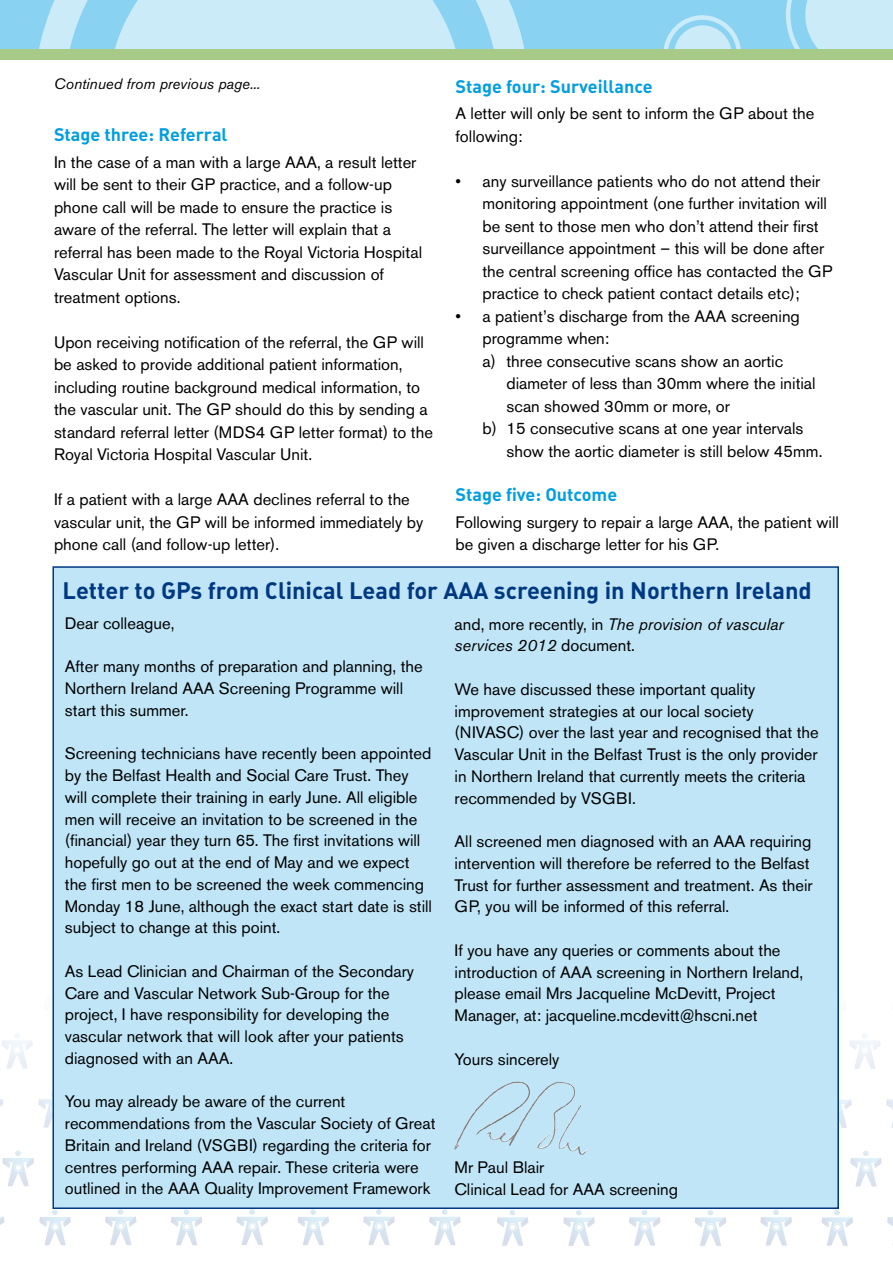
<style>
.page{position:relative;width:893px;height:1263px;background:#fff}
.page>*{position:absolute;margin:0;border:0;box-sizing:border-box;transform-origin:0 0}
.t1{font:23.55px "DIN Bold Alternate";color:#003882}
.t2{font:18px "DIN Bold Alternate";color:#009ee0}
.t3{font:16.5px/21.8px "Akzidenz Grotesk BE";color:#000}
.t4{font:italic 16.5px/21.8px "Akzidenz Grotesk BE";color:#000}
.t5{font:italic 15px "Akzidenz Grotesk BE";color:#000}
.s1{font-style:normal}
</style>
<div class="page">
<svg style="left:2px;top:1033px;width:31px;height:36px"></svg>
<svg style="left:38px;top:1093px;width:14px;height:35px"></svg>
<svg style="left:0;top:1099px;width:3px;height:8px"></svg>
<div style="left:14px;top:1149px;width:8px;height:8px;border:1px solid #fff;border-radius:50%"></div>
<svg style="left:2px;top:1150px;width:32px;height:37px"></svg>
<svg style="left:39px;top:1209px;width:32px;height:37px"></svg>
<svg style="left:105px;top:1209px;width:32px;height:36px"></svg>
<svg style="left:171px;top:1209px;width:32px;height:36px"></svg>
<svg style="left:236px;top:1209px;width:32px;height:36px"></svg>
<svg style="left:297px;top:1209px;width:32px;height:36px"></svg>
<svg style="left:363px;top:1209px;width:32px;height:36px"></svg>
<svg style="left:429px;top:1209px;width:32px;height:36px"></svg>
<svg style="left:0;top:1216px;width:5px;height:9px"></svg>
<svg style="left:849px;top:1033px;width:31px;height:36px"></svg>
<svg style="left:839px;top:1100px;width:13px;height:28px"></svg>
<svg style="left:886px;top:1099px;width:7px;height:29px"></svg>
<div style="left:862px;top:1149px;width:8px;height:8px;border:1px solid #fff;border-radius:50%"></div>
<svg style="left:850px;top:1150px;width:32px;height:37px"></svg>
<svg style="left:563px;top:1210px;width:32px;height:36px"></svg>
<svg style="left:629px;top:1210px;width:32px;height:36px"></svg>
<svg style="left:695px;top:1210px;width:31px;height:36px"></svg>
<svg style="left:760px;top:1210px;width:32px;height:36px"></svg>
<svg style="left:821px;top:1210px;width:32px;height:36px"></svg>
<svg style="left:887px;top:1217px;width:6px;height:29px"></svg>
<svg style="left:497px;top:1210px;width:32px;height:36px"></svg>
<div style="left:0;top:0;width:893px;height:54px;background:#8ad2f1"></div>
<svg style="left:34px;top:0;width:495px;height:60px"></svg>
<svg style="left:108px;top:0;width:355px;height:60px;background:#c5e7f5"></svg>
<svg style="left:786px;top:0;width:107px;height:60px"></svg>
<div style="left:663px;top:15px;width:78px;height:78px;border:4px solid #fff;border-radius:50%"></div>
<svg style="left:676px;top:28px;width:53px;height:53px;fill:#ccebf8"></svg>
<div style="left:674px;top:25px;width:58px;height:58px;border:4px solid #fff;border-radius:50%"></div>
<div style="left:0;top:49px;width:893px;height:10px;background:#a7ca89"></div>
<div style="left:53px;top:567px;width:785px;height:641px;background:#bfe5f7"></div>
<img style="left:454px;top:1082px;width:60px;height:68px">
<p class="t5" style="left:54px;top:75px;width:208px">Continued from previous page...</p>
<p class="t2" style="left:54px;top:123px;width:175px">Stage three: Referral</p>
<p class="t3" style="left:54px;top:151px;width:370px;line-height:22.5px">In the case of a man with a large AAA, a result letter will be sent to their GP practice, and a follow-up phone call will be made to ensure the practice is aware of the referral. The letter will explain that a referral has been made to the Royal Victoria Hospital Vascular Unit for assessment and discussion of treatment options.</p>
<p class="t3" style="left:54px;top:331px;width:380px;line-height:22.5px">Upon receiving notification of the referral, the GP will be asked to provide additional patient information, including routine background medical information, to the vascular unit. The GP should do this by sending a standard referral letter (MDS4 GP letter format) to the Royal Victoria Hospital Vascular Unit.</p>
<p class="t3" style="left:54px;top:488px;width:371px;line-height:22.5px">If a patient with a large AAA declines referral to the vascular unit, the GP will be informed immediately by phone call (and follow-up letter).</p>
<p class="t2" style="left:455px;top:74px;width:199px">Stage four: Surveillance</p>
<p class="t3" style="left:455px;top:102px;width:360px;line-height:22.5px">A letter will only be sent to inform the GP about the following:</p>
<p class="t3" style="left:482px;top:170px;width:352px;line-height:22.5px;text-indent:-27px">• any surveillance patients who do not attend their monitoring appointment (one further invitation will be sent to those men who don’t attend their first surveillance appointment – this will be done after the central screening office has contacted the GP practice to check patient contact details etc);</p>
<p class="t3" style="left:482px;top:305px;width:319px;line-height:22.5px;text-indent:-27px">• a patient’s discharge from the AAA screening programme when:<br>a) three consecutive scans show an aortic</p>
<p class="t3" style="left:506px;top:373px;width:311px">diameter of less than 30mm where the initial</p>
<p class="t3" style="left:506px;top:395px;width:225px">scan showed 30mm or more, or</p>
<p class="t3" style="left:482px;top:418px;width:323px">b) 15 consecutive scans at one year intervals</p>
<p class="t3" style="left:506px;top:440px;width:317px">show the aortic diameter is still below 45mm.</p>
<p class="t2" style="left:455px;top:483px;width:163px">Stage five: Outcome</p>
<p class="t3" style="left:455px;top:511px;width:385px;line-height:22.5px">Following surgery to repair a large AAA, the patient will be given a discharge letter for his GP.</p>
<h1 class="t1" style="left:63px;top:575px;width:751px">Letter to GPs from Clinical Lead for AAA screening in Northern Ireland</h1>
<p class="t3" style="left:65px;top:612px;width:111px">Dear colleague,</p>
<p class="t3" style="left:65px;top:656px;width:359px">After many months of preparation and planning, the<br>Northern Ireland AAA Screening Programme will start this summer.</p>
<p class="t3" style="left:65px;top:743px;width:369px">Screening technicians have recently been appointed by the Belfast Health and Social Care Trust. They will complete their training in early June. All eligible men will receive an invitation to be screened in the (financial) year they turn 65. The first invitations will hopefully go out at the end of May and we expect the first men to be screened the week commencing Monday 18 June, although the exact start date is still subject to change at this point.</p>
<p class="t3" style="left:65px;top:960px;width:351px">As Lead Clinician and Chairman of the Secondary Care and Vascular Network Sub-Group for the project, I have responsibility for developing the vascular network that will look after your patients diagnosed with an AAA.</p>
<p class="t3" style="left:65px;top:1091px;width:372px">You may already be aware of the current recommendations from the Vascular Society of Great Britain and Ireland (VSGBI) regarding the criteria for centres performing AAA repair. These criteria were outlined in the AAA Quality Improvement Framework</p>
<p class="t4" style="left:455px;top:613px;width:331px"><span class="s1">and, more recently, in</span> The provision of vascular services 2012 <span class="s1">document.</span></p>
<p class="t3" style="left:455px;top:678px;width:366px">We have discussed these important quality improvement strategies at our local society (NIVASC) over the last year and recognised that the Vascular Unit in the Belfast Trust is the only provider in Northern Ireland that currently meets the criteria recommended by VSGBI.</p>
<p class="t3" style="left:455px;top:830px;width:360px">All screened men diagnosed with an AAA requiring intervention will therefore be referred to the Belfast Trust for further assessment and treatment. As their GP, you will be informed of this referral.</p>
<p class="t3" style="left:455px;top:939px;width:350px">If you have any queries or comments about the introduction of AAA screening in Northern Ireland, please email Mrs Jacqueline McDevitt, Project Manager, at: jacqueline.mcdevitt@hscni.net</p>
<p class="t3" style="left:455px;top:1048px;width:106px">Yours sincerely</p>
<p class="t3" style="left:455px;top:1157px;width:225px">Mr Paul Blair<br>Clinical Lead for AAA screening</p>
</div>
